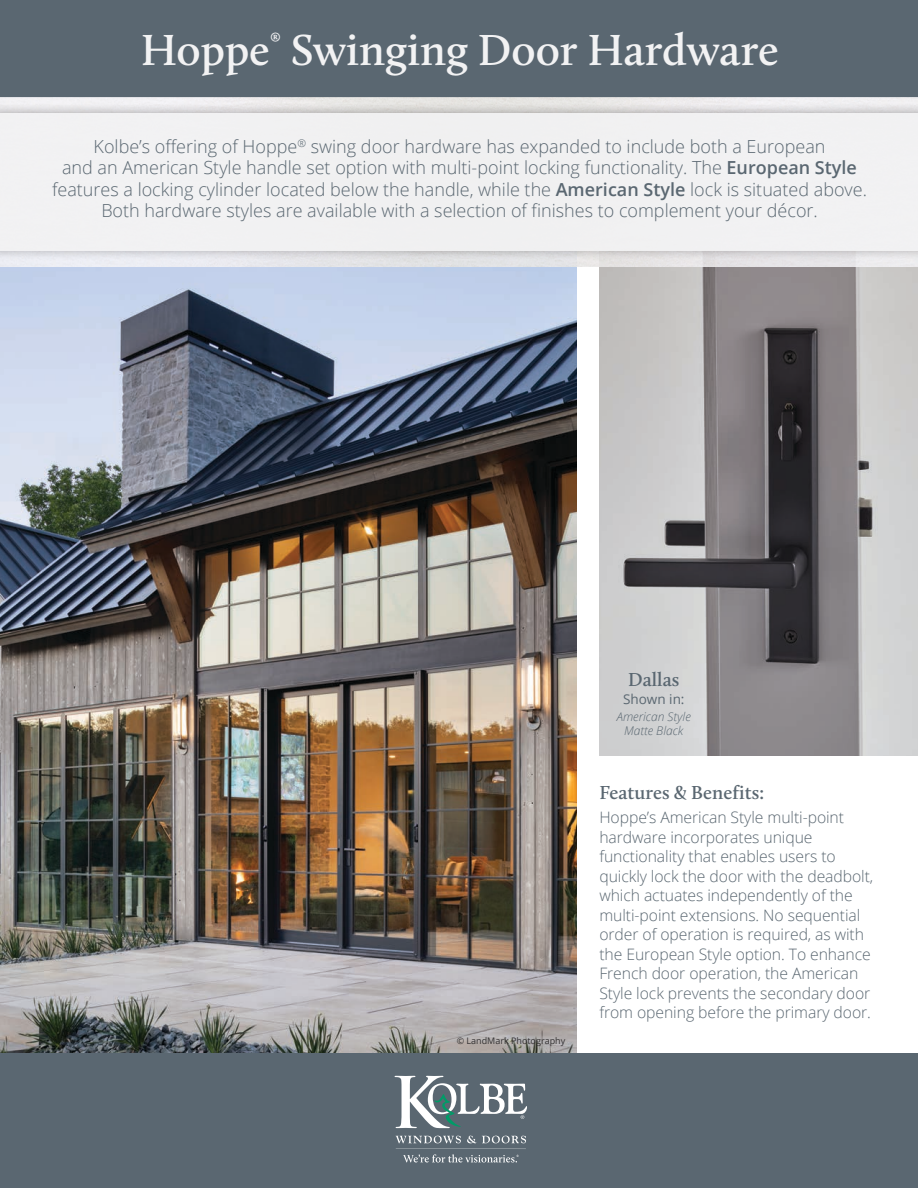
<style>
.page{position:relative;width:918px;height:1188px;background:#fff}
.page>*{position:absolute;margin:0;border:0;box-sizing:border-box;transform-origin:0 0}
.Product_Title{font:600 45px "Calluna";color:#f2f2f3}
.Body{font:600 19.5px "Calluna";color:#5a6771}
.Body-2{font:300 18px/21.6px "Open Sans";color:#5a6771;text-align:center}
.Body-3{font:300 15.75px/19.5px "Open Sans";letter-spacing:-.005em;color:#5a6771}
.t1{font:13.5px "Open Sans";color:#5a6771}
.t2{font:italic 300 12px "Open Sans";color:#5a6771}
.Body-4{font:9px "Open Sans";color:#323031}
.s1{font-weight:600}
</style>
<div class="page">
<img style="left:0;top:267px;width:577px;height:787px">
<div style="left:0;top:0;width:918px;height:97px;background:#5a6771"></div>
<img style="left:600px;top:267px;width:318px;height:489px">
<div style="left:0;top:103px;width:918px;height:158px;background:#231f20;opacity:.4"></div>
<div style="left:0;top:113px;width:918px;height:137px;background:#f2f2f3"></div>
<div style="left:0;top:1054px;width:918px;height:134px;background:#5a6771"></div>
<svg style="left:396px;top:1136px;width:65px;height:7px"></svg>
<svg style="left:467px;top:1136px;width:9px;height:7px"></svg>
<svg style="left:482px;top:1136px;width:44px;height:7px"></svg>
<svg style="left:395px;top:1076px;width:132px;height:52px"></svg>
<hr style="left:396px;top:1149px;width:130px;height:1px;background:#fff">
<svg style="left:403px;top:1154px;width:116px;height:8px"></svg>
<p class="Product_Title" style="left:141px;top:22px;width:639px">Hoppe<sup>®</sup> Swinging Door Hardware</p>
<p class="Body-2" style="left:52px;top:135px;width:816px">Kolbe’s offering of Hoppe<sup>®</sup> swing door hardware has expanded to include both a European<br>and an American Style handle set option with multi-point locking functionality. The <span class="s1">European Style </span>features a locking cylinder located below the handle, while the <span class="s1">American Style</span> lock is situated above.<br>Both hardware styles are available with a selection of finishes to complement your décor.</p>
<p class="Body" style="left:628px;top:668px;width:53px">Dallas</p>
<p class="t1" style="left:623px;top:690px;width:63px">Shown in:</p>
<p class="t2" style="left:617px;top:708px;width:75px">American Style</p>
<p class="t2" style="left:624px;top:723px;width:61px">Matte Black</p>
<p class="Body-4" style="left:457px;top:1035px;width:110px">© LandMark Photography</p>
<p class="Body" style="left:599px;top:781px;width:167px">Features &amp; Benefits:</p>
<p class="Body-3" style="left:599px;top:807px;width:275px">Hoppe’s American Style multi-point hardware incorporates unique functionality that enables users to quickly lock the door with the deadbolt, which actuates independently of the multi-point extensions. No sequential order of operation is required, as with the European Style option. To enhance French door operation, the American Style lock prevents the secondary door from opening before the primary door.</p>
</div>
